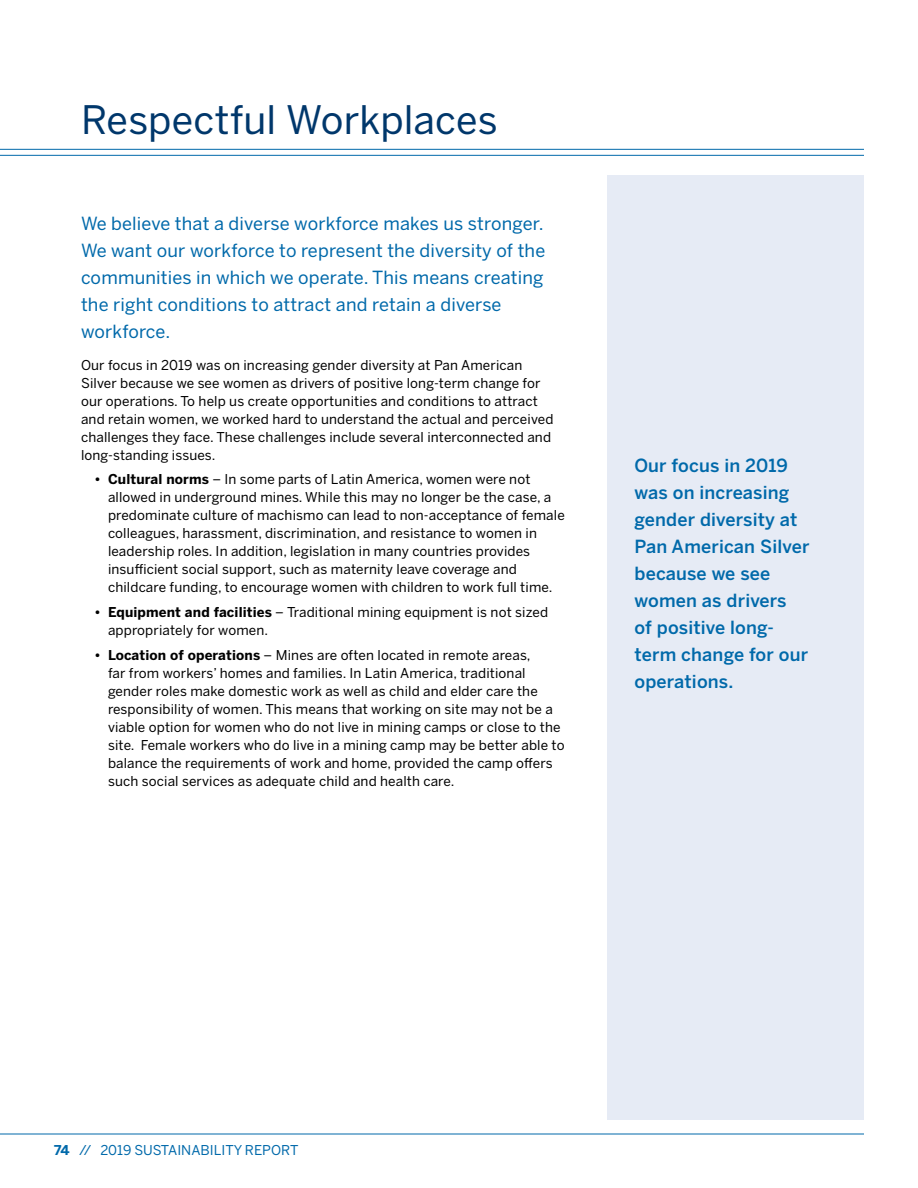
<style>
.page{position:relative;width:918px;height:1188px;background:#fff}
.page>*{position:absolute;margin:0;border:0;box-sizing:border-box;transform-origin:0 0}
.t1{font:39px "Benton Sans";color:#00376b}
.t2{font:18px/27px "Benton Sans";letter-spacing:.01em;color:#0069aa}
.t3{font:500 18px/27px "Benton Sans";letter-spacing:.01em;color:#0069aa}
.t4{font:13.5px/18px "Benton Sans";letter-spacing:.01em;color:#000}
.t5{font:13.5px "Benton Sans";color:#0069aa}
.s1{font-weight:700}
</style>
<div class="page">
<hr style="left:0;top:1134px;width:864px;height:1px;background:#0069aa">
<hr style="left:0;top:155px;width:864px;height:1px;background:#0069aa">
<hr style="left:0;top:149px;width:864px;height:1px;background:#0069aa">
<div style="left:608px;top:176px;width:256px;height:944px;background:#e6ebf5"></div>
<h1 class="t1" style="left:81px;top:97px;width:418px">Respectful Workplaces</h1>
<h2 class="t2" style="left:81px;top:210px;width:466px">We believe that a diverse workforce makes us stronger.<br>We want our workforce to represent the diversity of the communities in which we operate. This means creating the right conditions to attract and retain a diverse workforce.</h2>
<p class="t4" style="left:81px;top:356px;width:474px">Our focus in 2019 was on increasing gender diversity at Pan American Silver because we see women as drivers of positive long-term change for our operations. To help us create opportunities and conditions to attract and retain women, we worked hard to understand the actual and perceived challenges they face. These challenges include several interconnected and long-standing issues.</p>
<p class="t4" style="left:108px;top:470px;width:458px;text-indent:-14px"><span class="s1">• Cultural norms</span> – In some parts of Latin America, women were not allowed in underground mines. While this may no longer be the case, a predominate culture of machismo can lead to non-acceptance of female colleagues, harassment, discrimination, and resistance to women in leadership roles. In addition, legislation in many countries provides insufficient social support, such as maternity leave coverage and childcare funding, to encourage women with children to work full time.</p>
<p class="t4" style="left:108px;top:603px;width:442px;text-indent:-14px"><span class="s1">• Equipment and facilities</span> – Traditional mining equipment is not sized appropriately for women.</p>
<p class="t4" style="left:108px;top:646px;width:458px;text-indent:-14px"><span class="s1">• Location of operations</span> – Mines are often located in remote areas,<br>far from workers’ homes and families. In Latin America, traditional gender roles make domestic work as well as child and elder care the responsibility of women. This means that working on site may not be a viable option for women who do not live in mining camps or close to the site. Female workers who do live in a mining camp may be better able to balance the requirements of work and home, provided the camp offers such social services as adequate child and health care.</p>
<h2 class="t3" style="left:634px;top:452px;width:176px">Our focus in 2019 was on increasing gender diversity at<br>Pan American Silver because we see women as drivers<br>of positive long&shy;term change for our operations.</h2>
<p class="t5" style="left:54px;top:1142px;width:246px"><span class="s1">74</span> // 2019 SUSTAINABILITY REPORT</p>
</div>
